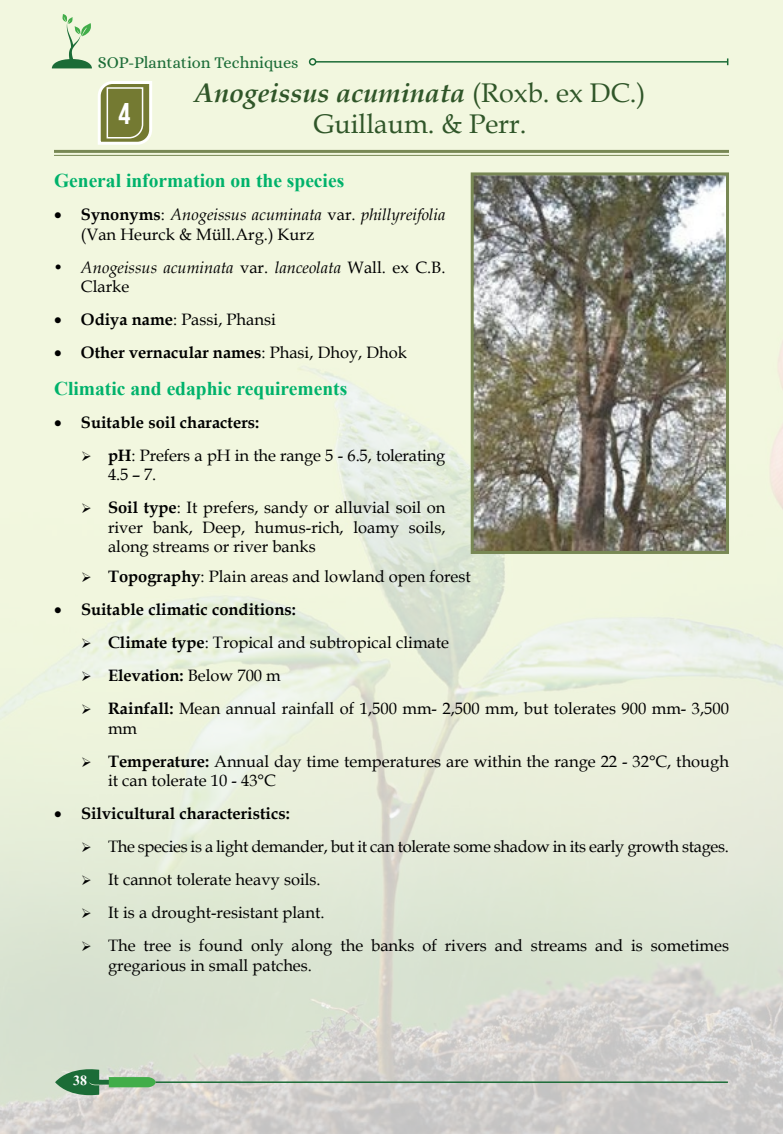
<style>
.page{position:relative;width:783px;height:1134px;background:#fff}
.page>*{position:absolute;margin:0;border:0;box-sizing:border-box;transform-origin:0 0}
.t1{font:700 30px "Bebas Neue";color:#fff}
.t2{font:27px/31px "Book Antiqua";color:#305629;text-align:center}
.t3{font:700 19.5px "Times New Roman";color:#00b26b}
.t4{font:700 18px "Kokila";color:#fff}
.t5{font:16.5px/19.5px "Book Antiqua";color:#000}
.t6{font:700 16.5px "Book Antiqua";color:#000}
.t7{font:italic 16.5px/19.5px "Book Antiqua";color:#000}
.t8{font:16.5px "Book Antiqua";letter-spacing:-.02em;color:#000}
.t9{font:16.5px "Alice";letter-spacing:-.005em;color:#1b6c37}
.s1{font-weight:700;font-style:italic}
.s2{font-weight:700;font-style:normal}
.s3{font-style:normal}
.s4{font-weight:700}
.s5{font-weight:400}
</style>
<div class="page">
<img style="left:0;top:0;width:783px;height:1134px">
<hr style="left:316px;top:61px;width:412px;height:2px;background:#1b6c37">
<div style="left:309px;top:58px;width:7px;height:8px;border:2px solid #1b6c37;border-radius:50%"></div>
<svg style="left:52px;top:14px;width:42px;height:54px;background:#c4dcba"></svg>
<svg style="left:55px;top:1065px;width:101px;height:34px;background:#91b696"></svg>
<hr style="left:156px;top:1081px;width:572px;height:2px;background:#1b6c37">
<svg style="left:96px;top:80px;width:58px;height:66px"></svg>
<hr style="left:54px;top:150px;width:675px;height:3px;background:#788854">
<hr style="left:54px;top:155px;width:675px;height:1px;background:#788854">
<img style="left:475px;top:176px;width:250px;height:374px">
<div style="left:471px;top:172px;width:258px;height:382px;border:3px solid #788854"></div>
<svg style="left:92px;top:461px;width:13px;height:1px"></svg>
<svg style="left:92px;top:513px;width:13px;height:1px"></svg>
<svg style="left:92px;top:582px;width:13px;height:1px"></svg>
<svg style="left:92px;top:648px;width:13px;height:1px"></svg>
<svg style="left:92px;top:681px;width:13px;height:1px"></svg>
<svg style="left:92px;top:714px;width:13px;height:1px"></svg>
<svg style="left:92px;top:767px;width:13px;height:1px"></svg>
<svg style="left:91px;top:852px;width:14px;height:1px"></svg>
<svg style="left:92px;top:885px;width:13px;height:1px"></svg>
<svg style="left:92px;top:918px;width:13px;height:1px"></svg>
<svg style="left:92px;top:951px;width:13px;height:1px"></svg>
<p class="t9" style="left:98px;top:54px;width:202px">SOP-Plantation Techniques</p>
<h1 class="t1" style="left:119px;top:97px;width:13px">4</h1>
<h2 class="t2" style="left:195px;top:77px;width:453px"><span class="s1">Anogeissus acuminata</span> (Roxb. ex DC.)<br>Guillaum. &amp; Perr.</h2>
<p class="t3" style="left:54px;top:166px;width:292px">General information on the species</p>
<p class="t7" style="left:81px;top:204px;width:366px;text-indent:-27px">• <span class="s2">Synonyms</span><span class="s3">:</span> Anogeissus acuminata <span class="s3">var.</span> phillyreifolia <span class="s3">(Van Heurck &amp; Müll.Arg.) Kurz</span></p>
<p class="t7" style="left:81px;top:257px;width:366px;text-indent:-27px">• Anogeissus acuminata <span class="s3">var.</span> lanceolata <span class="s3">Wall. ex C.B.<br>Clarke</span></p>
<p class="t5" style="left:54px;top:309px;width:223px">• <span class="s4">Odiya name</span>: Passi, Phansi</p>
<p class="t6" style="left:54px;top:341px;width:355px">• Other vernacular names<span class="s5">: Phasi, Dhoy, Dhok</span></p>
<p class="t3" style="left:54px;top:374px;width:295px">Climatic and edaphic requirements</p>
<p class="t6" style="left:54px;top:411px;width:207px">• Suitable soil characters:</p>
<p class="t5" style="left:108px;top:445px;width:339px;text-indent:-27px">➢ <span class="s4">pH</span>: Prefers a pH in the range 5 - 6.5, tolerating<br>4.5 – 7.</p>
<p class="t5" style="left:108px;top:498px;width:339px;text-align:justify;text-indent:-27px">➢ <span class="s4">Soil type</span>: It prefers, sandy or alluvial soil on river bank, Deep, humus-rich, loamy soils, along streams or river banks</p>
<p class="t5" style="left:81px;top:567px;width:391px">➢ <span class="s4">Topography</span>: Plain areas and lowland open forest</p>
<p class="t6" style="left:54px;top:599px;width:243px">• Suitable climatic conditions:</p>
<p class="t5" style="left:81px;top:633px;width:370px">➢ <span class="s4">Climate type</span>: Tropical and subtropical climate</p>
<p class="t6" style="left:81px;top:665px;width:201px">➢ Elevation: <span class="s5">Below 700 m</span></p>
<p class="t5" style="left:108px;top:699px;width:623px;text-indent:-27px">➢ <span class="s4">Rainfall:</span> Mean annual rainfall of 1,500 mm- 2,500 mm, but tolerates 900 mm- 3,500 mm</p>
<p class="t5" style="left:108px;top:751px;width:623px;text-indent:-27px">➢ <span class="s4">Temperature:</span> Annual day time temperatures are within the range 22 - 32°C, though it can tolerate 10 - 43°C</p>
<p class="t6" style="left:54px;top:803px;width:237px">• Silvicultural characteristics:</p>
<p class="t8" style="left:81px;top:835px;width:649px">➢ The species is a light demander, but it can tolerate some shadow in its early growth stages.</p>
<p class="t5" style="left:81px;top:870px;width:241px">➢ It cannot tolerate heavy soils.</p>
<p class="t5" style="left:81px;top:903px;width:245px">➢ It is a drought-resistant plant.</p>
<p class="t5" style="left:108px;top:936px;width:623px;text-indent:-27px">➢ The tree is found only along the banks of rivers and streams and is sometimes gregarious in small patches.</p>
<p class="t4" style="left:73px;top:1070px;width:15px">38</p>
</div>
